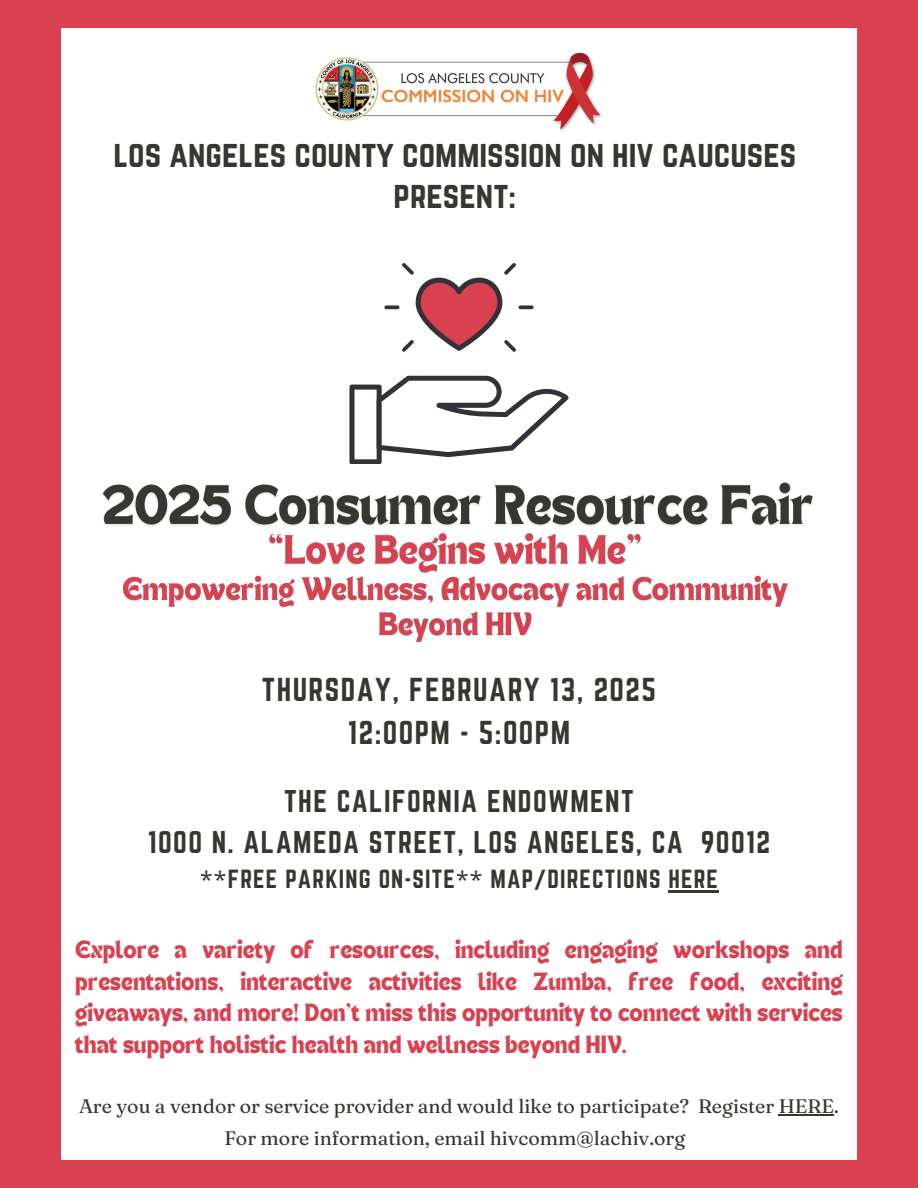
<style>
.page{position:relative;width:918px;height:1188px;background:#d94050}
.page>*{position:absolute;margin:0;border:0;box-sizing:border-box;transform-origin:0 0}
.t1{font:33px/41.7px "Norwester";color:#383631;text-align:center}
.t2{font:28.95px/42.8px "Norwester";letter-spacing:.05em;color:#383631;text-align:center}
.t3{font:27.45px/40.5px "Norwester";letter-spacing:.05em;color:#383631;text-align:center}
.t4{font:22.95px "Norwester";letter-spacing:.05em;color:#383631}
.t5{font:19.5px "Fraunces 9 pt";color:#383631}
.t6{font:18px/31.5px "TANHEADLINE";color:#d94050;text-align:justify}
.s1{font-family:"Noto Sans"}
</style>
<div class="page">
<div style="left:61px;top:28px;width:796px;height:1132px;background:#fff"></div>
<svg style="left:349px;top:376px;width:220px;height:88px"></svg>
<svg style="left:384px;top:305px;width:15px;height:4px"></svg>
<svg style="left:519px;top:305px;width:15px;height:4px"></svg>
<svg style="left:402px;top:263px;width:114px;height:89px"></svg>
<img style="left:315px;top:52px;width:287px;height:79px">
<hr style="left:669px;top:890px;width:50px;height:2px;background:#383631">
<img style="left:123px;top:536px;width:665px;height:107px">
<img style="left:102px;top:482px;width:711px;height:54px">
<hr style="left:779px;top:1114px;width:55px;height:2px;background:#383631">
<p class="t1" style="left:113px;top:133px;width:684px">los angeles county commission on hiv caucuses present:</p>
<p class="t2" style="left:262px;top:668px;width:395px">THURSDAY, FEBRUARY 13, 2025<br>12:00PM - 5:00PM</p>
<p class="t3" style="left:148px;top:781px;width:624px">THE CALIFORNIA ENDOWMENT<br>1000 N. ALAMEDA STREET, LOS ANGELES, CA 90012</p>
<p class="t4" style="left:200px;top:865px;width:519px"><span class="s1">**</span>FREE PARKING ON-SITE<span class="s1">**</span> MAP/DIRECTIONS HERE</p>
<h2 class="t6" style="left:75px;top:936px;width:769px">Explore a variety of resources, including engaging workshops and presentations, interactive activities like Zumba, free food, exciting giveaways, and more! Don’t miss this opportunity to connect with services that support holistic health and wellness beyond HIV.</h2>
<h3 class="t5" style="left:79px;top:1094px;width:761px">Are you a vendor or service provider and would like to participate? Register HERE.</h3>
<h3 class="t5" style="left:224px;top:1126px;width:462px">For more information, email hivcomm@lachiv.org</h3>
</div>
